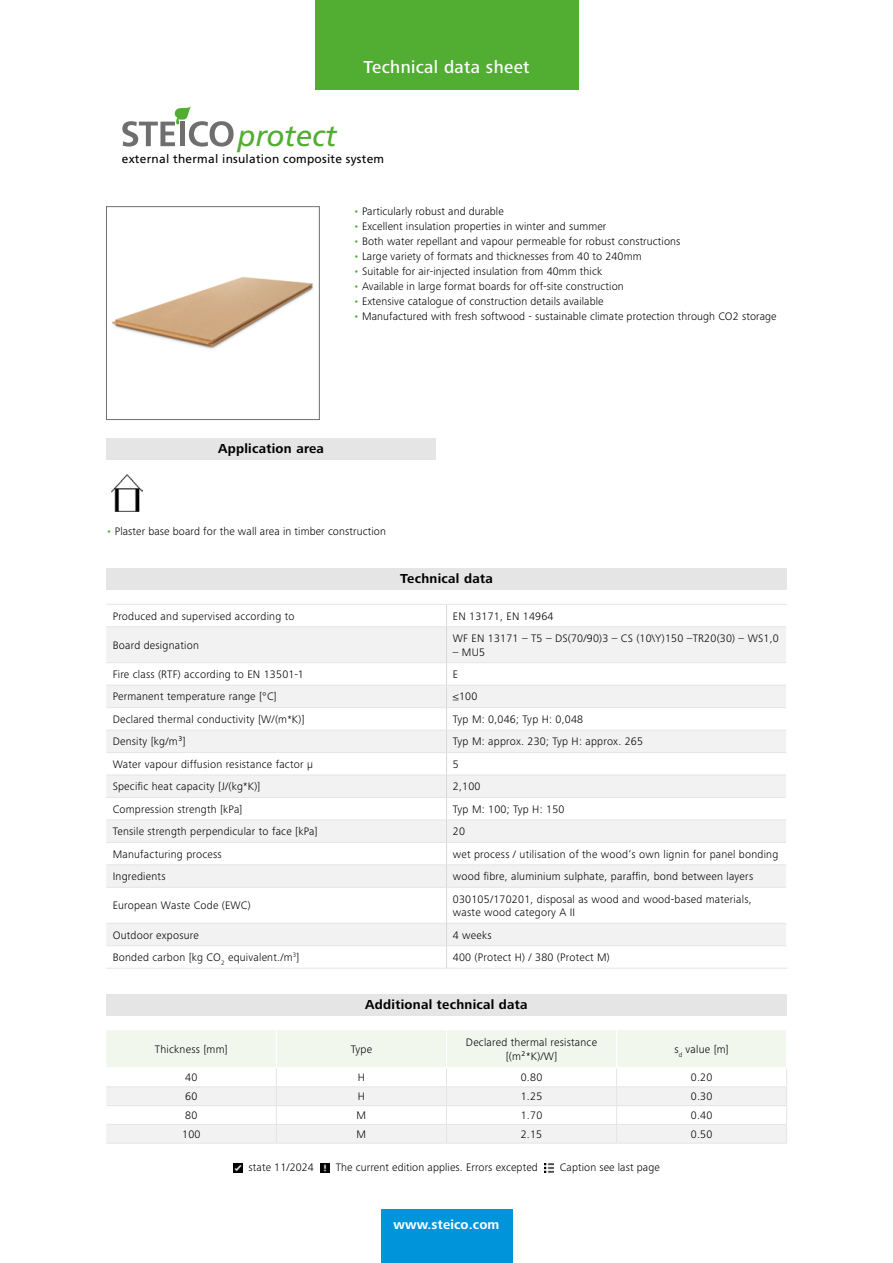
<style>
.page{position:relative;width:893px;height:1263px;background:#fff}
.page>*{position:absolute;margin:0;border:0;box-sizing:border-box;transform-origin:0 0}
.t1{font:italic 29.7px "Frutiger";letter-spacing:-.01em;color:#52ae32}
.t2{font:500 18px "Frutiger Next LTW1 G";letter-spacing:.02em;color:#fff}
.t3{font:700 13.5px "Frutiger Next LTW1 G";letter-spacing:.02em;color:#000}
.t4{font:700 13.5px "Frutiger Next LTW1 G";letter-spacing:.01em;color:#fff}
.t5{font:12px "Frutiger";letter-spacing:.02em;color:#000}
.t6{font:300 11.25px/13.5px "Frutiger Next LTW1 G";letter-spacing:.02em;color:#000}
.s1{color:#52ae32}
</style>
<div class="page">
<svg style="left:122px;top:106px;width:112px;height:41px"></svg>
<img style="left:112px;top:277px;width:201px;height:72px">
<div style="left:106px;top:206px;width:213px;height:214px;border:1px solid #706f6f"></div>
<div style="left:106px;top:438px;width:330px;height:21px;background:#e5e5e5"></div>
<img style="left:112px;top:474px;width:31px;height:38px">
<div style="left:106px;top:568px;width:681px;height:22px;background:#e5e5e5"></div>
<svg style="left:106px;top:627px;width:680px;height:318px;fill:#f2f2f2"></svg>
<svg style="left:446px;top:605px;width:1px;height:21px"></svg>
<hr style="left:106px;top:626px;width:340px;height:1px;background:#e5e5e5">
<hr style="left:446px;top:626px;width:340px;height:1px;background:#e5e5e5">
<hr style="left:446px;top:627px;width:1px;height:35px;background:#d8d8d8">
<hr style="left:106px;top:662px;width:340px;height:1px;background:#e5e5e5">
<hr style="left:446px;top:662px;width:340px;height:1px;background:#e5e5e5">
<hr style="left:106px;top:685px;width:340px;height:1px;background:#e5e5e5">
<hr style="left:446px;top:685px;width:340px;height:1px;background:#e5e5e5">
<hr style="left:106px;top:707px;width:340px;height:1px;background:#e5e5e5">
<hr style="left:446px;top:707px;width:340px;height:1px;background:#e5e5e5">
<hr style="left:106px;top:730px;width:340px;height:1px;background:#e5e5e5">
<hr style="left:446px;top:730px;width:340px;height:1px;background:#e5e5e5">
<hr style="left:106px;top:752px;width:340px;height:1px;background:#e5e5e5">
<hr style="left:446px;top:752px;width:340px;height:1px;background:#e5e5e5">
<hr style="left:106px;top:775px;width:340px;height:1px;background:#e5e5e5">
<hr style="left:446px;top:775px;width:340px;height:1px;background:#e5e5e5">
<hr style="left:106px;top:797px;width:340px;height:1px;background:#e5e5e5">
<hr style="left:446px;top:797px;width:340px;height:1px;background:#e5e5e5">
<hr style="left:106px;top:820px;width:340px;height:1px;background:#e5e5e5">
<hr style="left:446px;top:820px;width:340px;height:1px;background:#e5e5e5">
<hr style="left:106px;top:842px;width:340px;height:1px;background:#e5e5e5">
<hr style="left:446px;top:842px;width:340px;height:1px;background:#e5e5e5">
<hr style="left:106px;top:865px;width:340px;height:1px;background:#e5e5e5">
<hr style="left:446px;top:865px;width:340px;height:1px;background:#e5e5e5">
<svg style="left:446px;top:663px;width:1px;height:224px"></svg>
<hr style="left:106px;top:887px;width:340px;height:1px;background:#e5e5e5">
<hr style="left:446px;top:887px;width:340px;height:1px;background:#e5e5e5">
<hr style="left:446px;top:887px;width:1px;height:36px;background:#d8d8d8">
<hr style="left:106px;top:923px;width:340px;height:1px;background:#e5e5e5">
<hr style="left:446px;top:923px;width:340px;height:1px;background:#e5e5e5">
<hr style="left:106px;top:945px;width:340px;height:1px;background:#e5e5e5">
<hr style="left:446px;top:945px;width:340px;height:1px;background:#e5e5e5">
<svg style="left:446px;top:924px;width:1px;height:44px"></svg>
<hr style="left:106px;top:604px;width:340px;height:1px;background:#e5e5e5">
<hr style="left:446px;top:604px;width:341px;height:1px;background:#e5e5e5">
<hr style="left:106px;top:968px;width:340px;height:1px;background:#e5e5e5">
<hr style="left:446px;top:968px;width:341px;height:1px;background:#e5e5e5">
<div style="left:106px;top:994px;width:681px;height:21px;background:#e5e5e5"></div>
<svg style="left:106px;top:1030px;width:681px;height:113px"></svg>
<hr style="left:106px;top:1143px;width:170px;height:1px;background:#e5e5e5">
<hr style="left:276px;top:1143px;width:170px;height:1px;background:#e5e5e5">
<hr style="left:446px;top:1143px;width:171px;height:1px;background:#e5e5e5">
<hr style="left:617px;top:1143px;width:170px;height:1px;background:#e5e5e5">
<div style="left:315px;top:0;width:263px;height:89px;background:#52ae32"></div>
<div style="left:381px;top:1210px;width:131px;height:53px;background:#0095db"></div>
<svg style="left:233px;top:1163px;width:9px;height:9px"></svg>
<svg style="left:320px;top:1163px;width:10px;height:9px"></svg>
<svg style="left:544px;top:1163px;width:10px;height:9px"></svg>
<h2 class="t2" style="left:363px;top:56px;width:168px">Technical data sheet</h2>
<h1 class="t1" style="left:237px;top:119px;width:101px">protect</h1>
<p class="t5" style="left:122px;top:151px;width:264px">external thermal insulation composite system</p>
<p class="t6" style="left:353px;top:204px;width:152px"><span class="s1">•</span> Particularly robust and durable</p>
<p class="t6" style="left:353px;top:219px;width:254px"><span class="s1">•</span> Excellent insulation properties in winter and summer</p>
<p class="t6" style="left:353px;top:234px;width:328px"><span class="s1">•</span> Both water repellant and vapour permeable for robust constructions</p>
<p class="t6" style="left:353px;top:249px;width:290px"><span class="s1">•</span> Large variety of formats and thicknesses from 40 to 240mm</p>
<p class="t6" style="left:353px;top:264px;width:250px"><span class="s1">•</span> Suitable for air-injected insulation from 40mm thick</p>
<p class="t6" style="left:353px;top:279px;width:272px"><span class="s1">•</span> Available in large format boards for off-site construction</p>
<p class="t6" style="left:353px;top:294px;width:252px"><span class="s1">•</span> Extensive catalogue of construction details available</p>
<p class="t6" style="left:353px;top:309px;width:425px"><span class="s1">•</span> Manufactured with fresh softwood - sustainable climate protection through CO2 storage</p>
<p class="t3" style="left:218px;top:441px;width:107px">Application area</p>
<p class="t6" style="left:106px;top:524px;width:281px"><span class="s1">•</span> Plaster base board for the wall area in timber construction</p>
<p class="t3" style="left:400px;top:571px;width:94px">Technical data</p>
<p class="t6" style="left:113px;top:609px;width:183px">Produced and supervised according to</p>
<p class="t6" style="left:453px;top:609px;width:102px">EN 13171, EN 14964</p>
<p class="t6" style="left:113px;top:638px;width:88px">Board designation</p>
<p class="t6" style="left:453px;top:631px;width:327px">WF EN 13171 – T5 – DS(70/90)3 – CS (10\Y)150 –TR20(30) – WS1,0</p>
<p class="t6" style="left:453px;top:645px;width:34px">– MU5</p>
<p class="t6" style="left:113px;top:667px;width:193px">Fire class (RTF) according to EN 13501-1</p>
<p class="t6" style="left:453px;top:667px;width:7px">E</p>
<p class="t6" style="left:113px;top:690px;width:166px">Permanent temperature range [°C]</p>
<p class="t6" style="left:453px;top:690px;width:26px">≤100</p>
<p class="t6" style="left:113px;top:712px;width:193px">Declared thermal conductivity [W/(m*K)]</p>
<p class="t6" style="left:453px;top:712px;width:132px">Typ M: 0,046; Typ H: 0,048</p>
<p class="t6" style="left:113px;top:735px;width:75px">Density [kg/m³]</p>
<p class="t6" style="left:453px;top:735px;width:192px">Typ M: approx. 230; Typ H: approx. 265</p>
<p class="t6" style="left:113px;top:757px;width:202px">Water vapour diffusion resistance factor µ</p>
<p class="t6" style="left:453px;top:757px;width:7px">5</p>
<p class="t6" style="left:113px;top:780px;width:149px">Specific heat capacity [J/(kg*K)]</p>
<p class="t6" style="left:453px;top:780px;width:29px">2,100</p>
<p class="t6" style="left:113px;top:802px;width:131px">Compression strength [kPa]</p>
<p class="t6" style="left:453px;top:802px;width:113px">Typ M: 100; Typ H: 150</p>
<p class="t6" style="left:113px;top:825px;width:206px">Tensile strength perpendicular to face [kPa]</p>
<p class="t6" style="left:453px;top:825px;width:14px">20</p>
<p class="t6" style="left:113px;top:847px;width:111px">Manufacturing process</p>
<p class="t6" style="left:453px;top:847px;width:327px">wet process / utilisation of the wood‘s own lignin for panel bonding</p>
<p class="t6" style="left:113px;top:870px;width:54px">Ingredients</p>
<p class="t6" style="left:453px;top:870px;width:302px">wood fibre, aluminium sulphate, paraffin, bond between layers</p>
<p class="t6" style="left:113px;top:899px;width:139px">European Waste Code (EWC)</p>
<p class="t6" style="left:453px;top:892px;width:300px">030105/170201, disposal as wood and wood-based materials, waste wood category A II</p>
<p class="t6" style="left:113px;top:928px;width:88px">Outdoor exposure</p>
<p class="t6" style="left:453px;top:928px;width:40px">4 weeks</p>
<p class="t6" style="left:113px;top:950px;width:188px">Bonded carbon [kg CO<sub>2</sub> equivalent./m<sup>3</sup>]</p>
<p class="t6" style="left:453px;top:950px;width:159px">400 (Protect H) / 380 (Protect M)</p>
<p class="t3" style="left:365px;top:997px;width:164px">Additional technical data</p>
<p class="t6" style="left:155px;top:1042px;width:74px">Thickness [mm]</p>
<p class="t6" style="left:351px;top:1042px;width:23px">Type</p>
<p class="t6" style="left:466px;top:1036px;width:133px;text-align:center">Declared thermal resistance [(m²*K)/W]</p>
<p class="t6" style="left:674px;top:1042px;width:56px">s<sub>d</sub> value [m]</p>
<p class="t6" style="left:185px;top:1071px;width:14px">40</p>
<p class="t6" style="left:358px;top:1071px;width:9px">H</p>
<p class="t6" style="left:521px;top:1071px;width:23px">0.80</p>
<p class="t6" style="left:691px;top:1071px;width:23px">0.20</p>
<p class="t6" style="left:185px;top:1090px;width:14px">60</p>
<p class="t6" style="left:358px;top:1090px;width:9px">H</p>
<p class="t6" style="left:521px;top:1090px;width:23px">1.25</p>
<p class="t6" style="left:691px;top:1090px;width:23px">0.30</p>
<p class="t6" style="left:185px;top:1108px;width:14px">80</p>
<p class="t6" style="left:357px;top:1108px;width:11px">M</p>
<p class="t6" style="left:521px;top:1108px;width:23px">1.70</p>
<p class="t6" style="left:691px;top:1108px;width:23px">0.40</p>
<p class="t6" style="left:182px;top:1127px;width:20px">100</p>
<p class="t6" style="left:357px;top:1127px;width:11px">M</p>
<p class="t6" style="left:521px;top:1127px;width:23px">2.15</p>
<p class="t6" style="left:691px;top:1127px;width:23px">0.50</p>
<p class="t6" style="left:249px;top:1161px;width:67px">state 11/2024</p>
<p class="t6" style="left:336px;top:1161px;width:204px">The current edition applies. Errors excepted</p>
<p class="t6" style="left:560px;top:1161px;width:101px">Caption see last page</p>
<p class="t4" style="left:394px;top:1217px;width:107px">www.steico.com</p>
</div>
